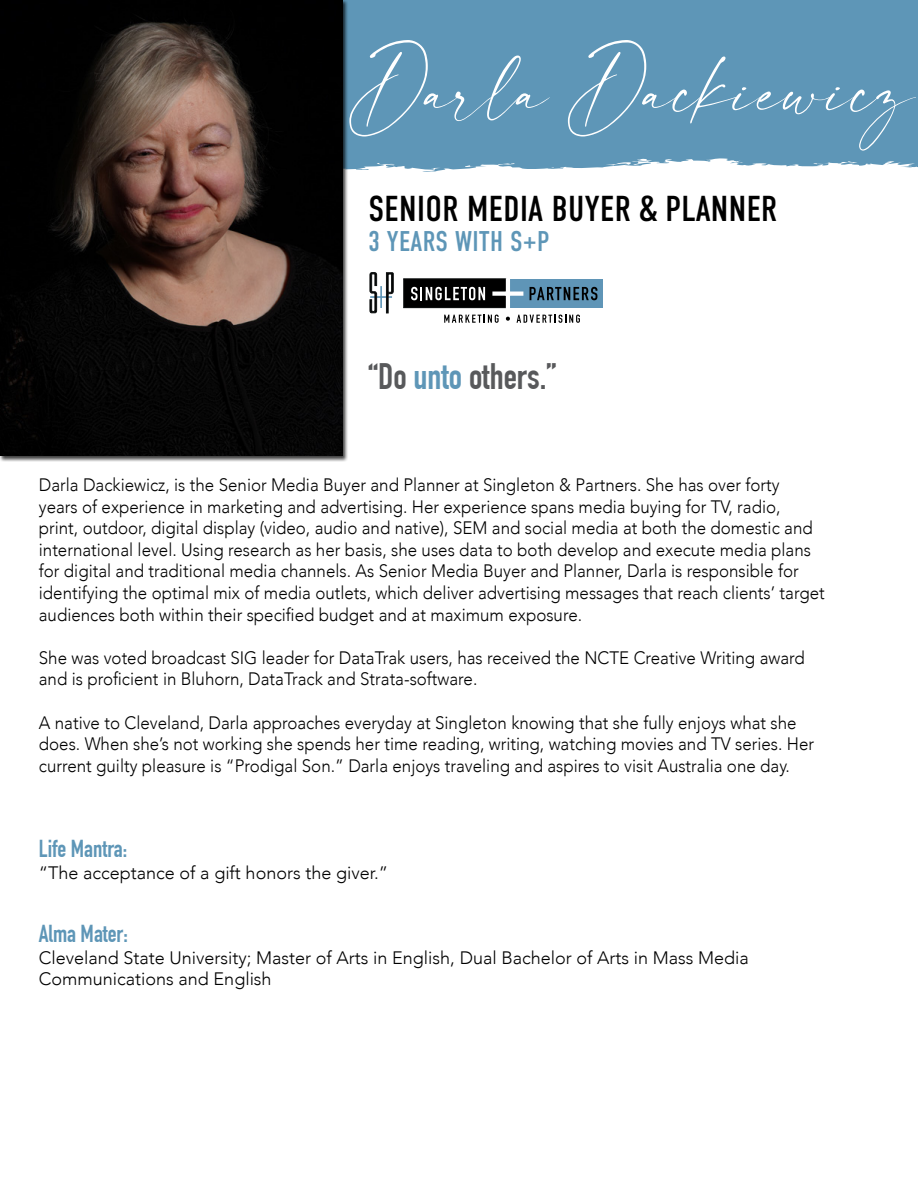
<style>
.page{position:relative;width:918px;height:1188px;background:#fff}
.page>*{position:absolute;margin:0;border:0;box-sizing:border-box;transform-origin:0 0}
.t1{font:64.5px "modernline";color:#fff}
.t2{font:36px "DIN Condensed";letter-spacing:.01em;color:#000}
.t3{font:700 36px "DIN Condensed";color:#58595b}
.t4{font:28.5px "DIN Condensed";letter-spacing:.01em;color:#5e96b7}
.t5{font:700 24px "DIN Condensed";color:#5e96b7}
.t6{font:300 18px/21.6px "Avenir";color:#000;scale:.94 1}
.t7{font:300 18px/21.6px "Avenir";color:#000}
.s1{color:#5e96b7}
</style>
<div class="page">
<svg style="left:370px;top:272px;width:24px;height:41px"></svg>
<div style="left:404px;top:279px;width:102px;height:29px;background:#000"></div>
<div style="left:506px;top:279px;width:97px;height:29px;background:#5f95b7"></div>
<svg style="left:411px;top:278px;width:186px;height:45px"></svg>
<div style="left:0;top:0;width:918px;height:173px;background:#5e96b7"></div>
<svg style="left:348px;top:158px;width:570px;height:15px"></svg>
<div style="left:0;top:0;width:348px;height:462px;background:#000;opacity:.75"></div>
<img style="left:0;top:0;width:342px;height:456px">
<h1 class="t1" style="left:349px;top:56px;width:568px">Darla Dackiewicz</h1>
<h2 class="t2" style="left:368px;top:188px;width:410px">SENIOR MEDIA BUYER &amp; PLANNER</h2>
<h3 class="t4" style="left:368px;top:225px;width:183px">3 YEARS WITH S+P</h3>
<h2 class="t3" style="left:368px;top:355px;width:190px">“Do <span class="s1">unto</span> others.”</h2>
<p class="t6" style="left:39px;top:474px;width:838px">Darla Dackiewicz, is the Senior Media Buyer and Planner at Singleton &amp; Partners. She has over forty<br>years of experience in marketing and advertising. Her experience spans media buying for TV, radio,<br>print, outdoor, digital display (video, audio and native), SEM and social media at both the domestic and international level. Using research as her basis, she uses data to both develop and execute media plans for digital and traditional media channels. As Senior Media Buyer and Planner, Darla is responsible for identifying the optimal mix of media outlets, which deliver advertising messages that reach clients’ target audiences both within their specified budget and at maximum exposure.</p>
<p class="t6" style="left:39px;top:647px;width:816px">She was voted broadcast SIG leader for DataTrak users, has received the NCTE Creative Writing award and is proficient in Bluhorn, DataTrack and Strata-software.</p>
<p class="t6" style="left:39px;top:712px;width:826px">A native to Cleveland, Darla approaches everyday at Singleton knowing that she fully enjoys what she does. When she’s not working she spends her time reading, writing, watching movies and TV series. Her current guilty pleasure is “Prodigal Son.” Darla enjoys traveling and aspires to visit Australia one day.</p>
<h3 class="t5" style="left:39px;top:835px;width:90px">Life Mantra:</h3>
<p class="t7" style="left:39px;top:862px;width:351px">“The acceptance of a gift honors the giver.”</p>
<h3 class="t5" style="left:39px;top:920px;width:90px">Alma Mater:</h3>
<p class="t7" style="left:39px;top:947px;width:711px">Cleveland State University; Master of Arts in English, Dual Bachelor of Arts in Mass Media<br>Communications and English</p>
</div>
